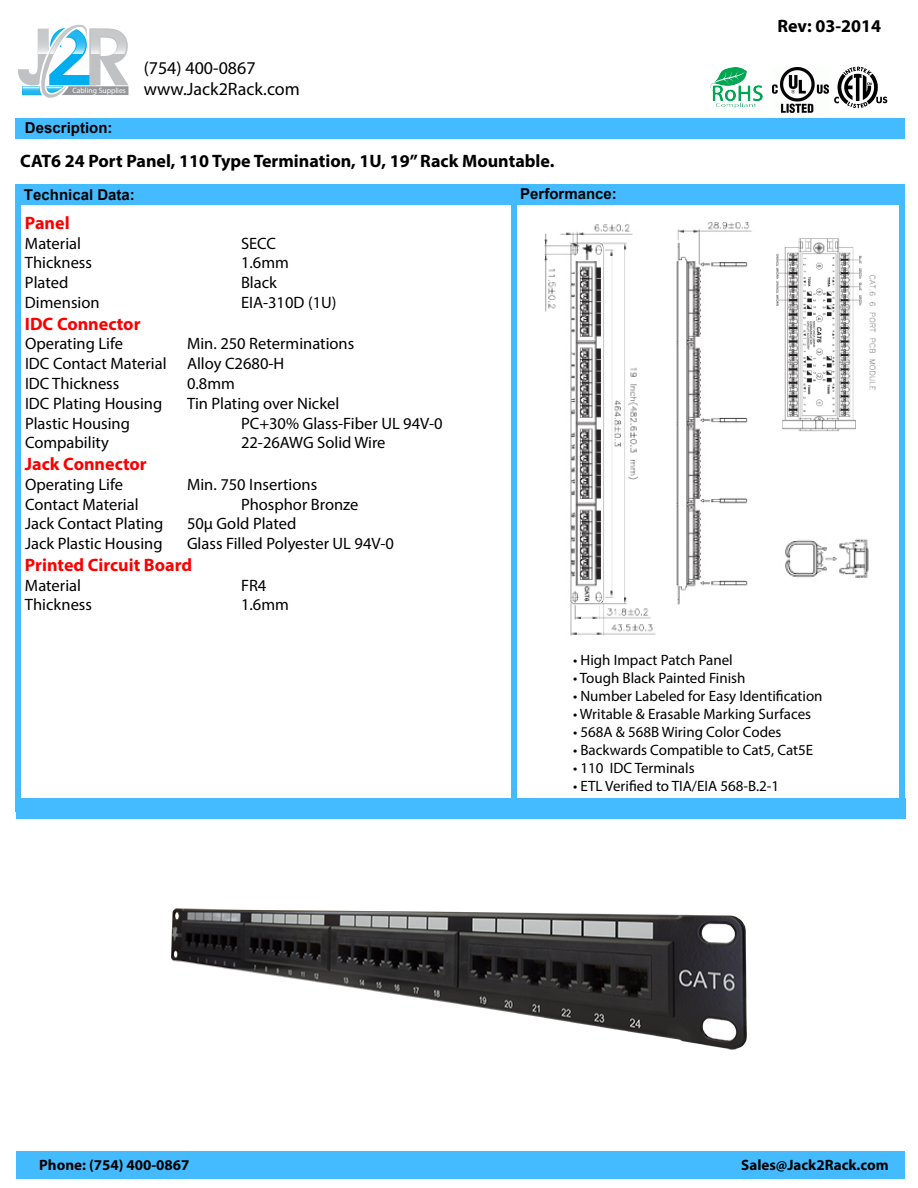
<style>
.page{position:relative;width:918px;height:1188px;background:#fff}
.page>*{position:absolute;margin:0;border:0;box-sizing:border-box;transform-origin:0 0}
.t1{font:700 18px "Myriad Pro";color:#000}
.t2{font:700 18px "Myriad Pro";color:#fc0000}
.t3{font:18px/21.6px "Myriad Pro";color:#000}
.t4{font:16.5px/19.8px "Myriad Pro";color:#000}
.t5{font:15px "Myriad Pro";color:#000}
.t6{font:700 15px "Myriad Pro";color:#000}
.t7{font:700 15px "Arial";color:#020202}
.t8{font:700 15px "Arial";color:#000}
.t9{font:7.65px "Myriad Pro";color:#fff}
</style>
<div class="page">
<div style="left:16px;top:1151px;width:889px;height:27px;background:#4bf"></div>
<div style="left:15px;top:118px;width:890px;height:21px;background:#4bf"></div>
<div style="left:15px;top:184px;width:890px;height:21px;background:#4bf"></div>
<img style="left:773px;top:68px;width:55px;height:45px">
<img style="left:834px;top:66px;width:53px;height:43px">
<div style="left:512px;top:205px;width:5px;height:606px;background:#4bf"></div>
<div style="left:15px;top:204px;width:5px;height:606px;background:#4bf"></div>
<div style="left:899px;top:205px;width:6px;height:606px;background:#4bf"></div>
<div style="left:16px;top:798px;width:889px;height:21px;background:#4bf"></div>
<svg style="left:18px;top:24px;width:111px;height:74px"></svg>
<svg style="left:49px;top:25px;width:37px;height:29px"></svg>
<img style="left:710px;top:68px;width:53px;height:39px">
<img style="left:544px;top:222px;width:208px;height:414px">
<img style="left:776px;top:238px;width:100px;height:194px">
<img style="left:785px;top:539px;width:84px;height:39px">
<img style="left:171px;top:909px;width:576px;height:141px">
<p class="t9" style="left:73px;top:86px;width:55px">Cabling Supplies</p>
<p class="t8" style="left:25px;top:118px;width:89px">Description:</p>
<p class="t3" style="left:144px;top:57px;width:158px">(754) 400-0867 www.Jack2Rack.com</p>
<p class="t1" style="left:20px;top:149px;width:536px">CAT6 24 Port Panel, 110 Type Termination, 1U, 19” Rack Mountable.</p>
<p class="t7" style="left:520px;top:184px;width:98px">Performance:</p>
<p class="t7" style="left:24px;top:185px;width:112px">Technical Data:</p>
<p class="t2" style="left:25px;top:211px;width:46px">Panel</p>
<p class="t4" style="left:25px;top:233px;width:58px">Material</p>
<p class="t4" style="left:241px;top:233px;width:37px">SECC</p>
<p class="t4" style="left:25px;top:253px;width:69px">Thickness</p>
<p class="t4" style="left:241px;top:253px;width:49px">1.6mm</p>
<p class="t4" style="left:25px;top:272px;width:45px">Plated</p>
<p class="t4" style="left:241px;top:272px;width:37px">Black</p>
<p class="t4" style="left:25px;top:292px;width:76px">Dimension</p>
<p class="t4" style="left:241px;top:292px;width:97px">EIA-310D (1U)</p>
<p class="t2" style="left:25px;top:312px;width:117px">IDC Connector</p>
<p class="t4" style="left:25px;top:334px;width:99px">Operating Life</p>
<p class="t4" style="left:25px;top:334px;width:331px;text-indent:162px">Min. 250 Reterminations<br>IDC Contact Material Alloy C2680-H<br>IDC Thickness</p>
<p class="t4" style="left:187px;top:373px;width:49px">0.8mm</p>
<p class="t4" style="left:25px;top:393px;width:139px">IDC Plating Housing</p>
<p class="t4" style="left:187px;top:393px;width:154px">Tin Plating over Nickel</p>
<p class="t4" style="left:25px;top:413px;width:106px">Plastic Housing</p>
<p class="t4" style="left:241px;top:413px;width:203px">PC+30% Glass-Fiber UL 94V-0</p>
<p class="t4" style="left:25px;top:433px;width:85px">Compability</p>
<p class="t4" style="left:241px;top:433px;width:146px">22-26AWG Solid Wire</p>
<p class="t2" style="left:25px;top:452px;width:123px">Jack Connector</p>
<p class="t4" style="left:25px;top:474px;width:99px">Operating Life</p>
<p class="t4" style="left:187px;top:474px;width:132px">Min. 750 Insertions</p>
<p class="t4" style="left:25px;top:494px;width:115px">Contact Material</p>
<p class="t4" style="left:241px;top:494px;width:119px">Phosphor Bronze</p>
<p class="t4" style="left:25px;top:514px;width:140px">Jack Contact Plating</p>
<p class="t4" style="left:187px;top:514px;width:111px">50µ Gold Plated</p>
<p class="t4" style="left:25px;top:533px;width:139px">Jack Plastic Housing</p>
<p class="t4" style="left:187px;top:533px;width:209px">Glass Filled Polyester UL 94V-0</p>
<p class="t2" style="left:25px;top:553px;width:169px">Printed Circuit Board</p>
<p class="t4" style="left:25px;top:575px;width:58px">Material</p>
<p class="t4" style="left:241px;top:575px;width:27px">FR4</p>
<p class="t4" style="left:25px;top:595px;width:69px">Thickness</p>
<p class="t4" style="left:241px;top:595px;width:49px">1.6mm</p>
<p class="t1" style="left:777px;top:14px;width:105px">Rev: 03-2014</p>
<p class="t5" style="left:573px;top:651px;width:161px">• High Impact Patch Panel</p>
<p class="t5" style="left:573px;top:669px;width:174px">• Tough Black Painted Finish</p>
<p class="t5" style="left:573px;top:687px;width:251px">• Number Labeled for Easy Identification</p>
<p class="t5" style="left:573px;top:705px;width:240px">• Writable &amp; Erasable Marking Surfaces</p>
<p class="t5" style="left:573px;top:723px;width:210px">• 568A &amp; 568B Wiring Color Codes</p>
<p class="t5" style="left:573px;top:741px;width:242px">• Backwards Compatible to Cat5, Cat5E</p>
<p class="t5" style="left:573px;top:759px;width:123px">• 110 IDC Terminals</p>
<p class="t5" style="left:573px;top:777px;width:208px">• ETL Verified to TIA/EIA 568-B.2-1</p>
<p class="t6" style="left:39px;top:1155px;width:152px">Phone: (754) 400-0867</p>
<p class="t6" style="left:741px;top:1155px;width:149px">Sales@Jack2Rack.com</p>
</div>
